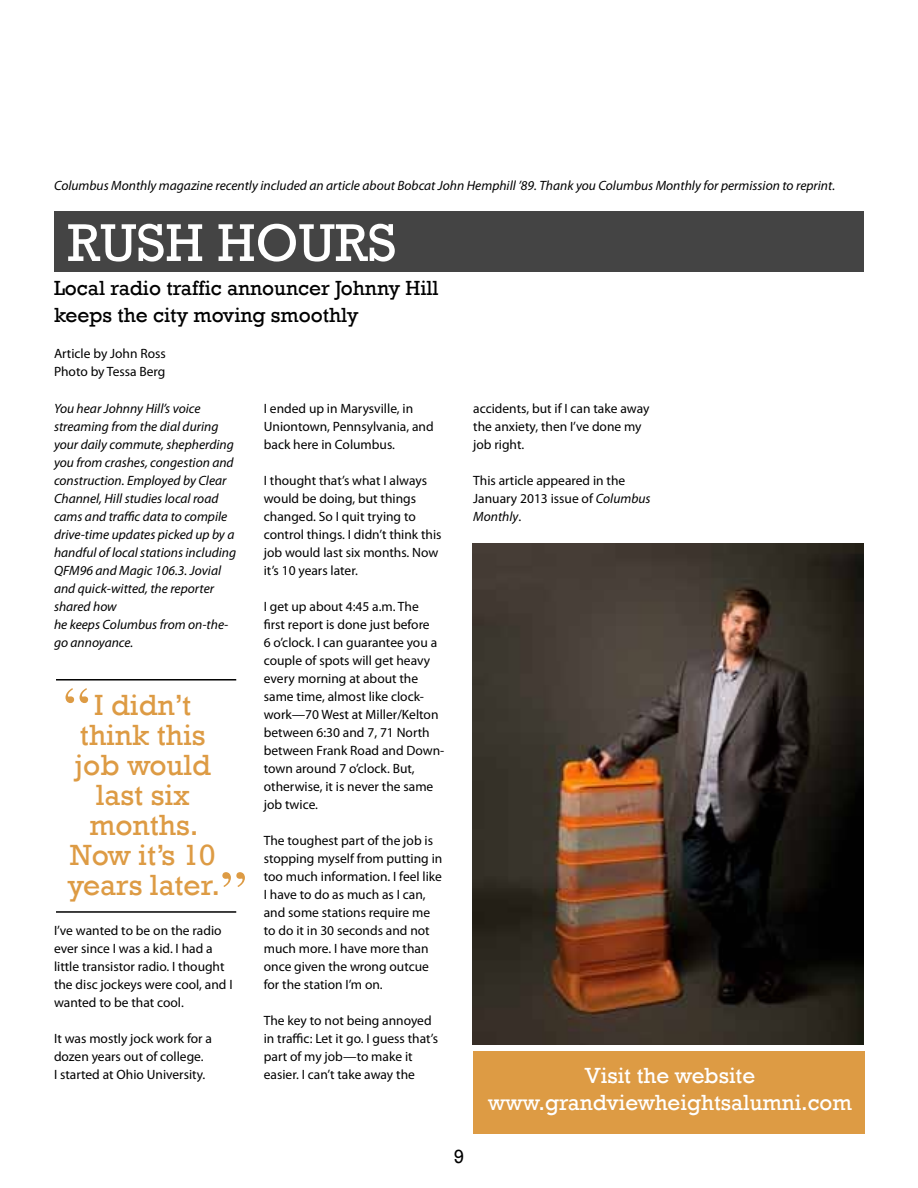
<style>
.page{position:relative;width:918px;height:1188px;background:#fff}
.page>*{position:absolute;margin:0;border:0;box-sizing:border-box;transform-origin:0 0}
.t1{font:61.2px "Times";color:#dd9b44}
.t2{font:54px "Rockwell";color:#fff}
.t3{font:30px/30px "Rockwell";color:#dd9b44;text-align:center}
.t4{font:22.5px/26.7px "Rockwell";color:#fff;text-align:center}
.t5{font:21px/27px "Rockwell";color:#000}
.t6{font:19.5px "Rockwell";color:#000}
.t7{font:13.5px/18px "Myriad Pro";color:#000}
.t8{font:italic 13.5px/18px "Myriad Pro";color:#000}
.s1{font-style:italic}
</style>
<div class="page">
<div style="left:54px;top:212px;width:810px;height:60px;background:#444"></div>
<div style="left:473px;top:1051px;width:392px;height:82px;background:#dd9b44"></div>
<hr style="left:56px;top:679px;width:180px;height:2px;background:#000">
<hr style="left:56px;top:911px;width:180px;height:2px;background:#000">
<img style="left:472px;top:543px;width:391px;height:502px">
<p class="t8" style="left:54px;top:177px;width:783px">Columbus Monthly magazine recently included an article about Bobcat John Hemphill ’89. Thank you Columbus Monthly for permission to reprint.</p>
<h2 class="t2" style="left:68px;top:212px;width:330px">RUSH HOURS</h2>
<h3 class="t5" style="left:54px;top:275px;width:386px">Local radio traffic announcer Johnny Hill keeps the city moving smoothly</h3>
<p class="t7" style="left:54px;top:344px;width:113px">Article by John Ross<br>Photo by Tessa Berg</p>
<p class="t8" style="left:54px;top:399px;width:184px">You hear Johnny Hill’s voice streaming from the dial during your daily commute, shepherding you from crashes, congestion and construction. Employed by Clear<br>Channel, Hill studies local road cams and traffic data to compile drive-time updates picked up by a handful of local stations including<br>QFM96 and Magic 106.3. Jovial and quick-witted, the reporter shared how<br>he keeps Columbus from on-the&shy;go annoyance.</p>
<h1 class="t1" style="left:64px;top:652px;width:29px">“</h1>
<h3 class="t3" style="left:68px;top:690px;width:154px">I didn’t think this job would last six months.<br>Now it’s 10 years later.</h3>
<h1 class="t1" style="left:220px;top:836px;width:29px">”</h1>
<p class="t7" style="left:54px;top:921px;width:180px">I’ve wanted to be on the radio ever since I was a kid. I had a little transistor radio. I thought the disc jockeys were cool, and I wanted to be that cool.</p>
<p class="t7" style="left:54px;top:1029px;width:160px">It was mostly jock work for a dozen years out of college.<br>I started at Ohio University.</p>
<p class="t7" style="left:264px;top:399px;width:171px">I ended up in Marysville, in<br>Uniontown, Pennsylvania, and back here in Columbus.</p>
<p class="t7" style="left:264px;top:471px;width:179px">I thought that’s what I always would be doing, but things changed. So I quit trying to control things. I didn’t think this job would last six months. Now it’s 10 years later.</p>
<p class="t7" style="left:264px;top:597px;width:182px">I get up about 4:45 a.m. The<br>first report is done just before<br>6 o’clock. I can guarantee you a couple of spots will get heavy every morning at about the same time, almost like clock&shy;work—70 West at Miller/Kelton between 6:30 and 7, 71 North between Frank Road and Down&shy;town around 7 o’clock. But, otherwise, it is never the same job twice.</p>
<p class="t7" style="left:264px;top:831px;width:180px">The toughest part of the job is stopping myself from putting in too much information. I feel like<br>I have to do as much as I can, and some stations require me to do it in 30 seconds and not much more. I have more than once given the wrong outcue for the station I’m on.</p>
<p class="t7" style="left:264px;top:1011px;width:176px">The key to not being annoyed in traffic: Let it go. I guess that’s part of my job—to make it easier. I can’t take away the</p>
<p class="t7" style="left:473px;top:399px;width:178px">accidents, but if I can take away the anxiety, then I’ve done my job right.</p>
<p class="t7" style="left:473px;top:471px;width:179px">This article appeared in the<br>January 2013 issue of <span class="s1">Columbus<br>Monthly</span>.</p>
<h3 class="t4" style="left:488px;top:1063px;width:365px">Visit the website www.grandviewheightsalumni.com</h3>
<h3 class="t6" style="left:454px;top:1145px;width:12px">9</h3>
</div>
